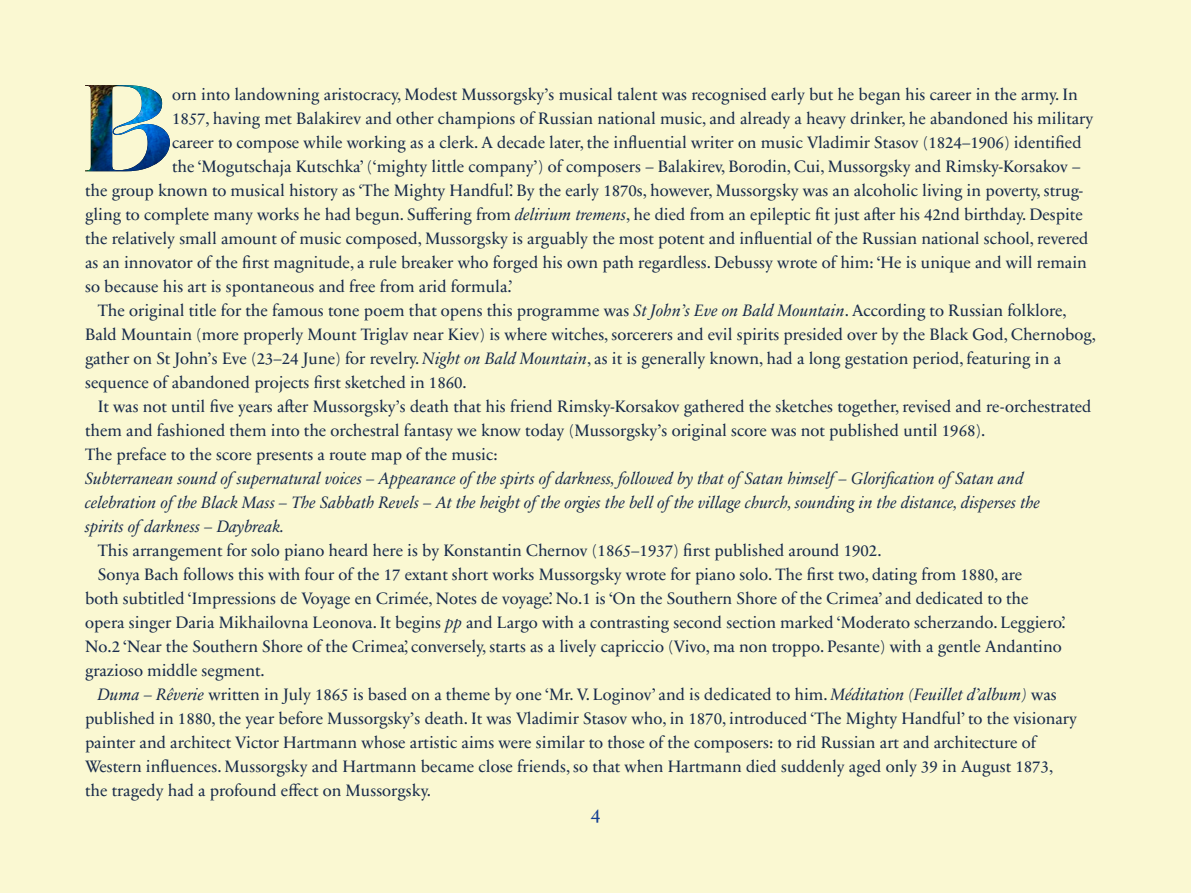
<style>
.page{position:relative;width:1191px;height:893px;background:#faf8d2}
.page>*{position:absolute;margin:0;border:0;box-sizing:border-box;transform-origin:0 0}
.t1{font:19.2px "Sabon Next LT Pro";color:#123e93}
.t2{font:16.8px "Sabon Next LT Pro";color:#192c4c}
.t3{font:italic 16.8px/24px "Sabon Next LT Pro";color:#192c4c}
.s1{font-style:italic}
</style>
<div class="page">
<img style="left:85px;top:85px;width:85px;height:86px">
<p class="t2" style="left:172px;top:81px;width:907px">orn into landowning aristocracy, Modest Mussorgsky’s musical talent was recognised early but he began his career in the army. In</p>
<p class="t2" style="left:172px;top:105px;width:923px">1857, having met Balakirev and other champions of Russian national music, and already a heavy drinker, he abandoned his military</p>
<p class="t2" style="left:172px;top:129px;width:911px">career to compose while working as a clerk. A decade later, the influential writer on music Vladimir Stasov (1824–1906) identified</p>
<p class="t2" style="left:172px;top:153px;width:910px">the ‘Mogutschaja Kutschka’ (‘mighty little company’) of composers – Balakirev, Borodin, Cui, Mussorgsky and Rimsky-Korsakov –</p>
<p class="t2" style="left:85px;top:177px;width:999px">the group known to musical history as ‘The Mighty Handful’. By the early 1870s, however, Mussorgsky was an alcoholic living in poverty, strug-</p>
<p class="t2" style="left:85px;top:201px;width:999px">gling to complete many works he had begun. Suffering from <span class="s1">delirium tremens</span>, he died from an epileptic fit just after his 42nd birthday. Despite</p>
<p class="t2" style="left:85px;top:225px;width:1005px">the relatively small amount of music composed, Mussorgsky is arguably the most potent and influential of the Russian national school, revered</p>
<p class="t2" style="left:85px;top:249px;width:1003px">as an innovator of the first magnitude, a rule breaker who forged his own path regardless. Debussy wrote of him: ‘He is unique and will remain</p>
<p class="t2" style="left:85px;top:273px;width:429px">so because his art is spontaneous and free from arid formula.’</p>
<p class="t2" style="left:98px;top:297px;width:970px">The original title for the famous tone poem that opens this programme was <span class="s1">St John’s Eve on Bald Mountain</span>. According to Russian folklore,</p>
<p class="t2" style="left:85px;top:321px;width:1012px">Bald Mountain (more properly Mount Triglav near Kiev) is where witches, sorcerers and evil spirits presided over by the Black God, Chernobog,</p>
<p class="t2" style="left:85px;top:345px;width:977px">gather on St John’s Eve (23–24 June) for revelry. <span class="s1">Night on Bald Mountain</span>, as it is generally known, had a long gestation period, featuring in a</p>
<p class="t2" style="left:85px;top:369px;width:383px">sequence of abandoned projects first sketched in 1860.</p>
<p class="t2" style="left:98px;top:393px;width:995px">It was not until five years after Mussorgsky’s death that his friend Rimsky-Korsakov gathered the sketches together, revised and re-orchestrated</p>
<p class="t2" style="left:85px;top:417px;width:902px">them and fashioned them into the orchestral fantasy we know today (Mussorgsky’s original score was not published until 1968).</p>
<p class="t2" style="left:85px;top:441px;width:414px">The preface to the score presents a route map of the music:</p>
<p class="t3" style="left:85px;top:465px;width:957px">Subterranean sound of supernatural voices – Appearance of the spirts of darkness, followed by that of Satan himself – Glorification of Satan and celebration of the Black Mass – The Sabbath Revels – At the height of the orgies the bell of the village church, sounding in the distance, disperses the spirits of darkness – Daybreak.</p>
<p class="t2" style="left:98px;top:537px;width:785px">This arrangement for solo piano heard here is by Konstantin Chernov (1865–1937) first published around 1902.</p>
<p class="t2" style="left:98px;top:561px;width:926px">Sonya Bach follows this with four of the 17 extant short works Mussorgsky wrote for piano solo. The first two, dating from 1880, are</p>
<p class="t2" style="left:85px;top:585px;width:945px">both subtitled ‘Impressions de Voyage en Crimée, Notes de voyage’. No.1 is ‘On the Southern Shore of the Crimea’ and dedicated to the</p>
<p class="t2" style="left:85px;top:609px;width:982px">opera singer Daria Mikhailovna Leonova. It begins <span class="s1">pp</span> and Largo with a contrasting second section marked ‘Moderato scherzando. Leggiero’.</p>
<p class="t2" style="left:85px;top:633px;width:978px">No.2 ‘Near the Southern Shore of the Crimea’, conversely, starts as a lively capriccio (Vivo, ma non troppo. Pesante) with a gentle Andantino</p>
<p class="t2" style="left:85px;top:657px;width:181px">grazioso middle segment.</p>
<p class="t2" style="left:98px;top:681px;width:960px"><span class="s1">Duma – Rêverie</span> written in July 1865 is based on a theme by one ‘Mr. V. Loginov’ and is dedicated to him. <span class="s1">Méditation (Feuillet d’album)</span> was</p>
<p class="t2" style="left:85px;top:705px;width:993px">published in 1880, the year before Mussorgsky’s death. It was Vladimir Stasov who, in 1870, introduced ‘The Mighty Handful’ to the visionary</p>
<p class="t2" style="left:85px;top:729px;width:952px">painter and architect Victor Hartmann whose artistic aims were similar to those of the composers: to rid Russian art and architecture of</p>
<p class="t2" style="left:85px;top:753px;width:969px">Western influences. Mussorgsky and Hartmann became close friends, so that when Hartmann died suddenly aged only 39 in August 1873,</p>
<p class="t2" style="left:85px;top:777px;width:347px">the tragedy had a profound effect on Mussorgsky.</p>
<p class="t1" style="left:590px;top:801px;width:11px">4</p>
</div>
